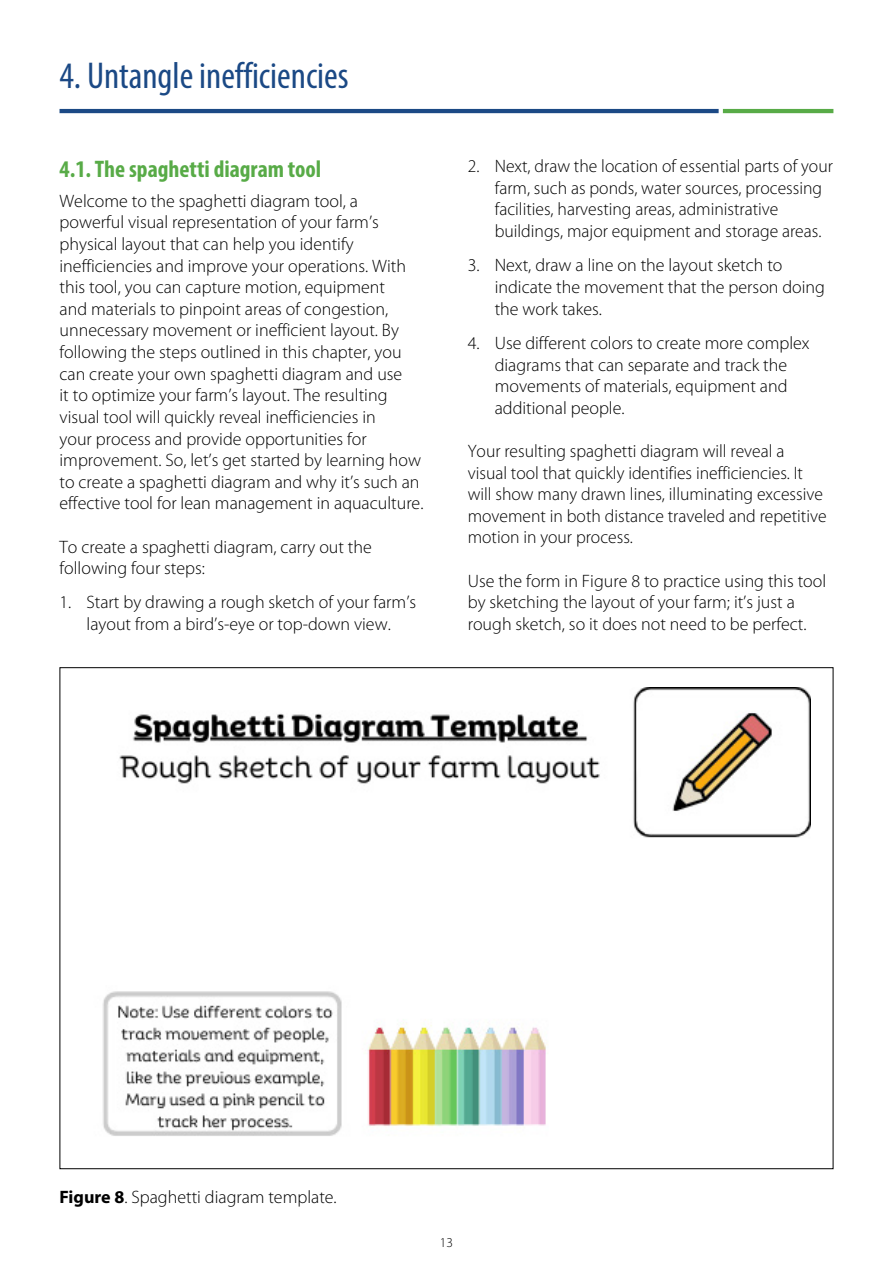
<style>
.page{position:relative;width:893px;height:1263px;background:#fff}
.page>*{position:absolute;margin:0;border:0;box-sizing:border-box;transform-origin:0 0}
.t1{font:condensed 37.5px "Myriad Pro";color:#1b4985}
.t2{font:700 condensed 24px "Myriad Pro";color:#58ab47}
.t3{font:300 18px/21.6px "Myriad Pro";color:#000}
.t4{font:300 13.5px "Myriad Pro";color:#000}
.s1{font-weight:700}
</style>
<div class="page">
<hr style="left:723px;top:109px;width:110px;height:4px;background:#58ab47">
<hr style="left:60px;top:109px;width:659px;height:4px;background:#1b4985">
<img style="left:119px;top:687px;width:691px;height:151px">
<img style="left:102px;top:991px;width:446px;height:145px">
<h1 class="t1" style="left:60px;top:53px;width:291px">4. Untangle inefficiencies</h1>
<h2 class="t2" style="left:60px;top:154px;width:263px">4.1. The spaghetti diagram tool</h2>
<p class="t3" style="left:60px;top:190px;width:365px">Welcome to the spaghetti diagram tool, a powerful visual representation of your farm’s physical layout that can help you identify inefficiencies and improve your operations. With this tool, you can capture motion, equipment<br>and materials to pinpoint areas of congestion, unnecessary movement or inefficient layout. By following the steps outlined in this chapter, you can create your own spaghetti diagram and use<br>it to optimize your farm’s layout. The resulting visual tool will quickly reveal inefficiencies in<br>your process and provide opportunities for improvement. So, let’s get started by learning how to create a spaghetti diagram and why it’s such an effective tool for lean management in aquaculture.</p>
<p class="t3" style="left:60px;top:536px;width:314px">To create a spaghetti diagram, carry out the following four steps:</p>
<p class="t3" style="left:60px;top:592px;width:358px;text-align:center">1. Start by drawing a rough sketch of your farm’s layout from a bird’s-eye or top-down view.</p>
<p class="t3" style="left:495px;top:156px;width:340px;text-indent:-27px">2. Next, draw the location of essential parts of your farm, such as ponds, water sources, processing facilities, harvesting areas, administrative buildings, major equipment and storage areas.</p>
<p class="t3" style="left:495px;top:255px;width:332px;text-indent:-27px">3. Next, draw a line on the layout sketch to indicate the movement that the person doing the work takes.</p>
<p class="t3" style="left:495px;top:332px;width:316px;text-indent:-27px">4. Use different colors to create more complex diagrams that can separate and track the movements of materials, equipment and additional people.</p>
<p class="t3" style="left:468px;top:440px;width:360px">Your resulting spaghetti diagram will reveal a visual tool that quickly identifies inefficiencies. It will show many drawn lines, illuminating excessive movement in both distance traveled and repetitive motion in your process.</p>
<p class="t3" style="left:468px;top:570px;width:360px">Use the form in Figure 8 to practice using this tool by sketching the layout of your farm; it’s just a rough sketch, so it does not need to be perfect.</p>
<p class="t3" style="left:60px;top:1187px;width:278px"><span class="s1">Figure 8</span>. Spaghetti diagram template.</p>
<p class="t4" style="left:440px;top:1235px;width:15px">13</p>
</div>
